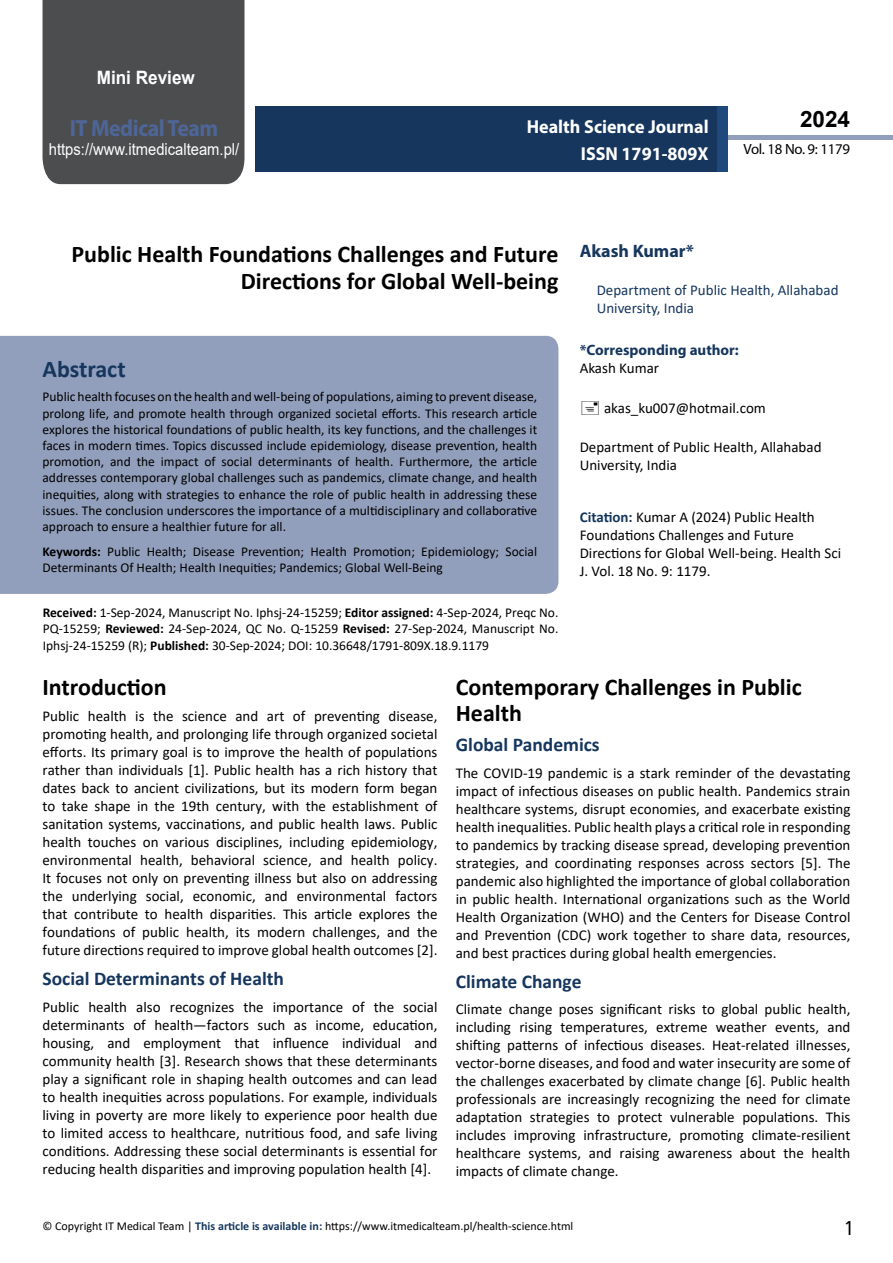
<style>
.page{position:relative;width:893px;height:1263px;background:#fff}
.page>*{position:absolute;margin:0;border:0;box-sizing:border-box;transform-origin:0 0}
.t1{font:25.5px "Tunga";color:#000}
.t2{font:700 24px/26.4px "Calibri";color:#000;text-align:right}
.t3{font:700 24px "Calibri";color:#16365d}
.t4{font:700 23.4px "Myriad Pro";letter-spacing:-.02em;color:#4e6697;scale:.93 1}
.t5{font:700 22.5px "Arial";color:#000}
.t6{font:700 19.5px "Calibri";color:#16365d}
.t7{font:700 18.75px/27.2px "Myriad Pro";color:#fff;text-align:right;scale:.96 1}
.t8{font:700 18.45px "Arial";color:#fff;scale:.93 1}
.t9{font:700 18px "Myriad Pro";color:#16365d}
.t10{font:16.5px "Arial";color:#fff;scale:.89 1}
.t11{font:15px/18px "Calibri";color:#000;text-align:justify}
.t12{font:15px/18px "Calibri";color:#16365d}
.t13{font:700 15px "Myriad Pro";color:#16365d}
.t14{font:14.85px "Myriad Pro";letter-spacing:-.02em;color:#000}
.t15{font:13.5px/16.2px "Calibri";color:#000;text-align:justify}
.t16{font:12px "Calibri";color:#000}
.s1{font-weight:700}
.s2{font-weight:700;color:#16365d}
.s3{font-weight:700;color:#16375d}
</style>
<div class="page">
<div style="left:728px;top:135px;width:165px;height:5px;background:#929fbc"></div>
<div style="left:255px;top:107px;width:462px;height:65px;background:#16365d"></div>
<div style="left:717px;top:107px;width:11px;height:65px;background:#1f497d"></div>
<div style="left:43px;top:0;width:201px;height:184px;background:#4c4d4f"></div>
<div style="left:0;top:336px;width:558px;height:258px;background:#929fbc"></div>
<p class="t8" style="left:97px;top:64px;width:107px">Mini Review</p>
<h3 class="t4" style="left:70px;top:113px;width:161px">IT Medical Team</h3>
<p class="t10" style="left:49px;top:138px;width:215px">https://www.itmedicalteam.pl/</p>
<p class="t7" style="left:527px;top:112px;width:191px">Health Science Journal<br>ISSN 1791-809X</p>
<h3 class="t5" style="left:800px;top:104px;width:52px">2024</h3>
<p class="t14" style="left:743px;top:140px;width:108px">Vol. 18 No. 9: 1179</p>
<h2 class="t2" style="left:71px;top:241px;width:488px">Public Health Foundations Challenges and Future<br>Directions for Global Well-being</h2>
<h2 class="t3" style="left:43px;top:352px;width:85px">Abstract</h2>
<p class="t15" style="left:43px;top:388px;width:496px">Public health focuses on the health and well-being of populations, aiming to prevent disease, prolong life, and promote health through organized societal efforts. This research article explores the historical foundations of public health, its key functions, and the challenges it faces in modern times. Topics discussed include epidemiology, disease prevention, health promotion, and the impact of social determinants of health. Furthermore, the article addresses contemporary global challenges such as pandemics, climate change, and health inequities, along with strategies to enhance the role of public health in addressing these issues. The conclusion underscores the importance of a multidisciplinary and collaborative approach to ensure a healthier future for all.</p>
<p class="t15" style="left:43px;top:543px;width:496px"><span class="s1">Keywords:</span> Public Health; Disease Prevention; Health Promotion; Epidemiology; Social<br>Determinants Of Health; Health Inequities; Pandemics; Global Well-Being</p>
<p class="t9" style="left:580px;top:240px;width:116px">Akash Kumar*</p>
<p class="t12" style="left:597px;top:280px;width:243px">Department of Public Health, Allahabad<br>University, India</p>
<p class="t13" style="left:580px;top:340px;width:161px">*Corresponding author:</p>
<p class="t11" style="left:580px;top:359px;width:81px">Akash Kumar</p>
<p class="t11" style="left:604px;top:398px;width:163px">akas_ku007@hotmail.com</p>
<p class="t11" style="left:580px;top:437px;width:243px">Department of Public Health, Allahabad<br>University, India</p>
<p class="t11" style="left:580px;top:508px;width:263px;text-align:left"><span class="s2">Citation:</span> Kumar A (2024) Public Health Foundations Challenges and Future Directions for Global Well-being. Health Sci J. Vol. 18 No. 9: 1179.</p>
<p class="t15" style="left:43px;top:604px;width:517px"><span class="s1">Received:</span> 1-Sep-2024, Manuscript No. Iphsj-24-15259; <span class="s1">Editor assigned:</span> 4-Sep-2024, Preqc No.<br>PQ-15259; <span class="s1">Reviewed:</span> 24-Sep-2024, QC No. Q-15259 <span class="s1">Revised:</span> 27-Sep-2024, Manuscript No.<br>Iphsj-24-15259 (R); <span class="s1">Published:</span> 30-Sep-2024; DOI: 10.36648/1791-809X.18.9.1179</p>
<h2 class="t2" style="left:43px;top:673px;width:126px">Introduction</h2>
<p class="t11" style="left:43px;top:707px;width:396px">Public health is the science and art of preventing disease, promoting health, and prolonging life through organized societal efforts. Its primary goal is to improve the health of populations rather than individuals [1]. Public health has a rich history that dates back to ancient civilizations, but its modern form began to take shape in the 19th century, with the establishment of sanitation systems, vaccinations, and public health laws. Public health touches on various disciplines, including epidemiology, environmental health, behavioral science, and health policy.<br>It focuses not only on preventing illness but also on addressing the underlying social, economic, and environmental factors that contribute to health disparities. This article explores the foundations of public health, its modern challenges, and the future directions required to improve global health outcomes [2].</p>
<h3 class="t6" style="left:43px;top:965px;width:243px">Social Determinants of Health</h3>
<p class="t11" style="left:43px;top:997px;width:396px">Public health also recognizes the importance of the social determinants of health—factors such as income, education, housing, and employment that influence individual and community health [3]. Research shows that these determinants play a significant role in shaping health outcomes and can lead to health inequities across populations. For example, individuals living in poverty are more likely to experience poor health due to limited access to healthcare, nutritious food, and safe living conditions. Addressing these social determinants is essential for reducing health disparities and improving population health [4].</p>
<h2 class="t2" style="left:456px;top:673px;width:347px;text-align:left">Contemporary Challenges in Public<br>Health</h2>
<h3 class="t6" style="left:456px;top:731px;width:145px">Global Pandemics</h3>
<p class="t11" style="left:456px;top:763px;width:396px">The COVID-19 pandemic is a stark reminder of the devastating impact of infectious diseases on public health. Pandemics strain healthcare systems, disrupt economies, and exacerbate existing health inequalities. Public health plays a critical role in responding to pandemics by tracking disease spread, developing prevention strategies, and coordinating responses across sectors [5]. The pandemic also highlighted the importance of global collaboration in public health. International organizations such as the World Health Organization (WHO) and the Centers for Disease Control and Prevention (CDC) work together to share data, resources, and best practices during global health emergencies.</p>
<h3 class="t6" style="left:456px;top:967px;width:127px">Climate Change</h3>
<p class="t11" style="left:456px;top:1000px;width:396px">Climate change poses significant risks to global public health, including rising temperatures, extreme weather events, and shifting patterns of infectious diseases. Heat-related illnesses, vector-borne diseases, and food and water insecurity are some of the challenges exacerbated by climate change [6]. Public health professionals are increasingly recognizing the need for climate adaptation strategies to protect vulnerable populations. This includes improving infrastructure, promoting climate-resilient healthcare systems, and raising awareness about the health impacts of climate change.</p>
<p class="t16" style="left:43px;top:1217px;width:532px">© Copyright IT Medical Team | <span class="s3">This article is available in:</span> https://www.itmedicalteam.pl/health-science.html</p>
<h1 class="t1" style="left:845px;top:1211px;width:9px">1</h1>
</div>
